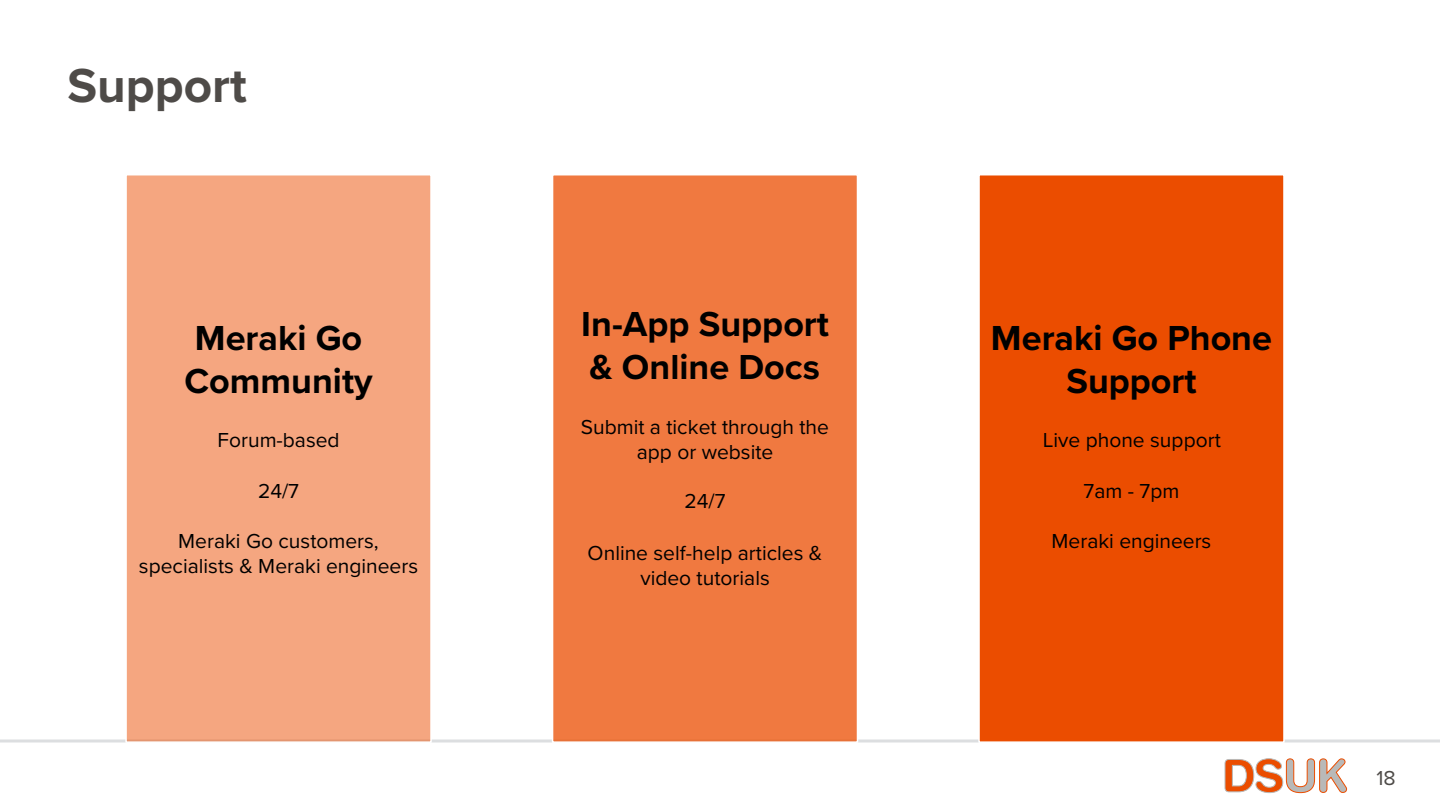
<style>
.page{position:relative;width:1440px;height:810px;background:#fff}
.page>*{position:absolute;margin:0;border:0;box-sizing:border-box;transform-origin:0 0}
.t1{font:700 49.5px "Proxima Nova";color:#4e4b48}
.t2{font:700 36px/43.5px "Proxima Nova";color:#000}
.t3{font:21px/25.5px "Proxima Nova";color:#000;text-align:center}
.t4{font:21px "Proxima Nova";color:#4e4b48}
</style>
<div class="page">
<svg style="left:1224px;top:758px;width:123px;height:35px"></svg>
<hr style="left:0;top:740px;width:1440px;height:2px;background:#dcdee0">
<div style="left:979px;top:175px;width:305px;height:567px;background:#eb4d00"></div>
<div style="left:978px;top:174px;width:307px;height:569px;border:2px solid #fff"></div>
<div style="left:553px;top:175px;width:305px;height:567px;background:#f07940"></div>
<div style="left:552px;top:174px;width:306px;height:569px;border:2px solid #fff"></div>
<div style="left:126px;top:175px;width:305px;height:567px;background:#f5a680"></div>
<div style="left:125px;top:174px;width:307px;height:569px;border:2px solid #fff"></div>
<h1 class="t1" style="left:68px;top:49px;width:181px">Support</h1>
<h2 class="t2" style="left:184px;top:315px;width:190px">Meraki Go<br>Community</h2>
<p class="t3" style="left:218px;top:426px;width:124px">Forum-based</p>
<p class="t3" style="left:258px;top:477px;width:43px">24/7</p>
<p class="t3" style="left:139px;top:527px;width:281px">Meraki Go customers, specialists &amp; Meraki engineers</p>
<h2 class="t2" style="left:581px;top:301px;width:249px">In-App Support &amp; Online Docs</h2>
<p class="t3" style="left:581px;top:413px;width:250px">Submit a ticket through the app or website</p>
<p class="t3" style="left:685px;top:488px;width:43px">24/7</p>
<p class="t3" style="left:588px;top:539px;width:236px">Online self-help articles &amp; video tutorials</p>
<h2 class="t2" style="left:991px;top:315px;width:283px;text-align:center">Meraki Go Phone<br>Support</h2>
<p class="t3" style="left:1043px;top:426px;width:180px">Live phone support</p>
<p class="t3" style="left:1084px;top:477px;width:97px">7am - 7pm</p>
<p class="t3" style="left:1052px;top:527px;width:161px">Meraki engineers</p>
<p class="t4" style="left:1377px;top:762px;width:21px">18</p>
</div>
